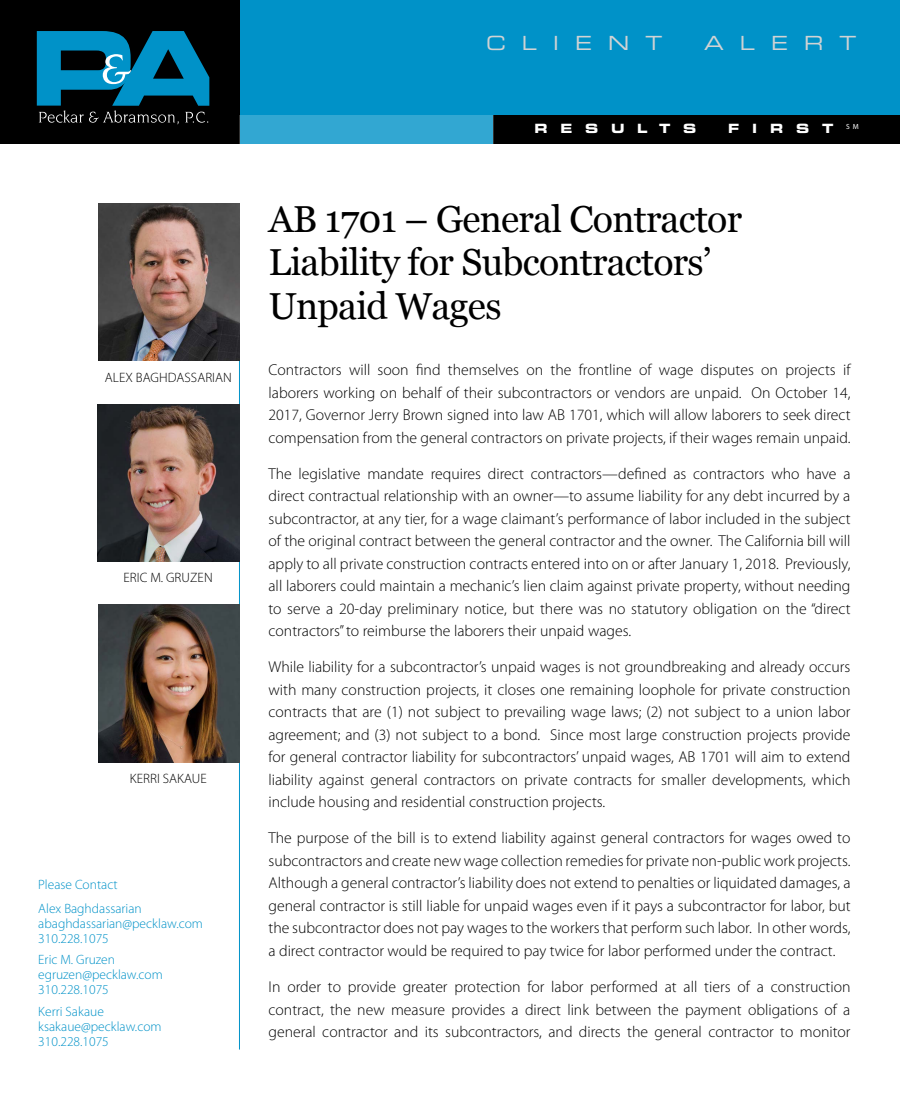
<style>
.page{position:relative;width:900px;height:1118px;background:#fff}
.page>*{position:absolute;margin:0;border:0;box-sizing:border-box;transform-origin:0 0}
.t1{font:37.5px/43.5px "Georgia";letter-spacing:-.02em;color:#000}
.t2{font:19.5px "Eurostile LT Std Ex 2";letter-spacing:.83em;color:#d1d3d4}
.t3{font:300 15.75px/22.5px "Myriad Pro";color:#000;text-align:justify}
.t4{font:300 13.65px "Myriad Pro";letter-spacing:.005em;color:#000}
.t5{font:300 13.5px/15px "Myriad Pro";color:#0092c8}
.t6{font:12.75px "Eurostile LT Std Bold Ex 2";letter-spacing:1em;color:#fff}
</style>
<div class="page">
<div style="left:239px;top:0;width:661px;height:143px;background:#0092c8"></div>
<div style="left:0;top:0;width:239px;height:143px;background:#000"></div>
<svg style="left:37px;top:31px;width:172px;height:93px"></svg>
<div style="left:493px;top:115px;width:407px;height:28px;background:#000"></div>
<div style="left:239px;top:115px;width:254px;height:28px;background:#32a7d2"></div>
<hr style="left:239px;top:203px;width:1px;height:846px;background:#0092c8">
<img style="left:98px;top:203px;width:141px;height:157px">
<img style="left:98px;top:404px;width:141px;height:157px">
<img style="left:98px;top:605px;width:141px;height:157px">
<p class="t4" style="left:105px;top:369px;width:129px">ALEX BAGHDASSARIAN</p>
<p class="t4" style="left:124px;top:570px;width:91px">ERIC M. GRUZEN</p>
<p class="t4" style="left:130px;top:771px;width:78px">KERRI SAKAUE</p>
<p class="t5" style="left:38px;top:872px;width:105px;line-height:23.7px">Please Contact<br>Alex Baghdassarian</p>
<p class="t5" style="left:38px;top:915px;width:166px">abaghdassarian@pecklaw.com<br>310.228.1075</p>
<p class="t5" style="left:38px;top:952px;width:126px">Eric M. Gruzen egruzen@pecklaw.com<br>310.228.1075</p>
<p class="t5" style="left:38px;top:1004px;width:125px">Kerri Sakaue ksakaue@pecklaw.com<br>310.228.1075</p>
<p class="t2" style="left:486px;top:30px;width:178px">CLIENT</p>
<p class="t2" style="left:704px;top:30px;width:154px">ALERT</p>
<p class="t6" style="left:534px;top:119px;width:164px">RESULTS</p>
<p class="t6" style="left:728px;top:119px;width:132px">FIRST <sup>SM</sup></p>
<h1 class="t1" style="left:268px;top:197px;width:475px">AB 1701 – General Contractor<br>Liability for Subcontractors’<br>Unpaid Wages</h1>
<p class="t3" style="left:268px;top:359px;width:584px">Contractors will soon find themselves on the frontline of wage disputes on projects if laborers working on behalf of their subcontractors or vendors are unpaid. On October 14, 2017, Governor Jerry Brown signed into law AB 1701, which will allow laborers to seek direct compensation from the general contractors on private projects, if their wages remain unpaid.</p>
<p class="t3" style="left:268px;top:462px;width:584px">The legislative mandate requires direct contractors—defined as contractors who have a direct contractual relationship with an owner—to assume liability for any debt incurred by a subcontractor, at any tier, for a wage claimant’s performance of labor included in the subject of the original contract between the general contractor and the owner. The California bill will apply to all private construction contracts entered into on or after January 1, 2018. Previously, all laborers could maintain a mechanic’s lien claim against private property, without needing to serve a 20-day preliminary notice, but there was no statutory obligation on the “direct contractors” to reimburse the laborers their unpaid wages.</p>
<p class="t3" style="left:268px;top:656px;width:584px">While liability for a subcontractor’s unpaid wages is not groundbreaking and already occurs with many construction projects, it closes one remaining loophole for private construction contracts that are (1) not subject to prevailing wage laws; (2) not subject to a union labor agreement; and (3) not subject to a bond. Since most large construction projects provide for general contractor liability for subcontractors’ unpaid wages, AB 1701 will aim to extend liability against general contractors on private contracts for smaller developments, which include housing and residential construction projects.</p>
<p class="t3" style="left:268px;top:827px;width:584px">The purpose of the bill is to extend liability against general contractors for wages owed to subcontractors and create new wage collection remedies for private non-public work projects.<br>Although a general contractor’s liability does not extend to penalties or liquidated damages, a general contractor is still liable for unpaid wages even if it pays a subcontractor for labor, but the subcontractor does not pay wages to the workers that perform such labor. In other words, a direct contractor would be required to pay twice for labor performed under the contract.</p>
<p class="t3" style="left:268px;top:975px;width:584px">In order to provide greater protection for labor performed at all tiers of a construction contract, the new measure provides a direct link between the payment obligations of a general contractor and its subcontractors, and directs the general contractor to monitor</p>
</div>
